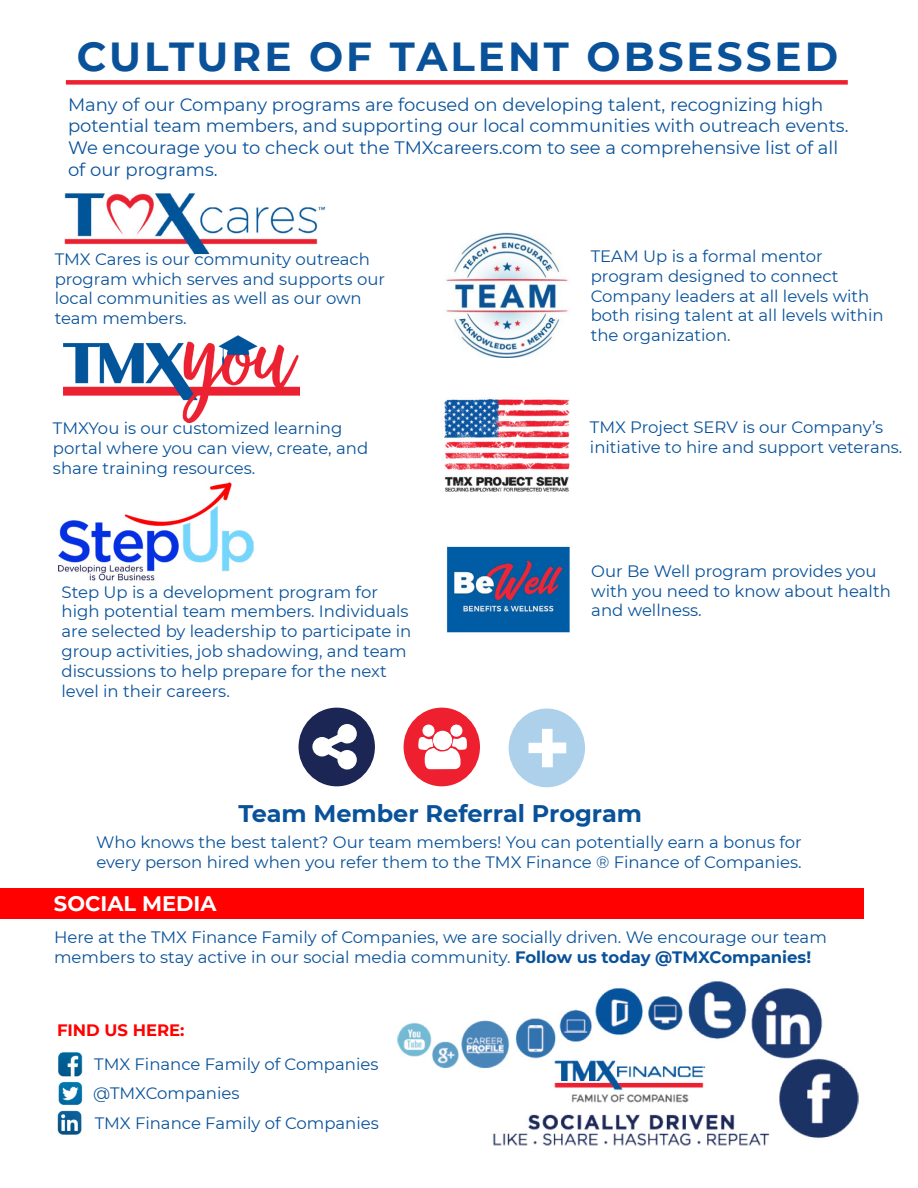
<style>
.page{position:relative;width:918px;height:1188px;background:#fff}
.page>*{position:absolute;margin:0;border:0;box-sizing:border-box;transform-origin:0 0}
.t1{font:700 40.5px "Montserrat";letter-spacing:.075em;color:#09529a}
.t2{font:700 24px "Montserrat";color:#09529a}
.t3{font:700 21px "Montserrat";color:#fff}
.t4{font:18px/21.6px "Montserrat";color:#09529a}
.t5{font:16.5px/19.8px "Montserrat";color:#09529a}
.t6{font:700 16.5px "Montserrat";color:#ff0100}
.s1{font-weight:700}
</style>
<div class="page">
<img style="left:397px;top:981px;width:462px;height:165px">
<div style="left:66px;top:80px;width:782px;height:5px;background:#ee1f2f"></div>
<img style="left:64px;top:193px;width:262px;height:62px">
<img style="left:58px;top:482px;width:196px;height:99px">
<img style="left:446px;top:232px;width:122px;height:126px">
<img style="left:444px;top:398px;width:126px;height:94px">
<img style="left:446px;top:546px;width:124px;height:87px">
<div style="left:0;top:888px;width:864px;height:31px;background:#ff0100"></div>
<img style="left:58px;top:1052px;width:24px;height:25px">
<img style="left:58px;top:1082px;width:25px;height:23px">
<img style="left:57px;top:1110px;width:25px;height:25px">
<img style="left:63px;top:336px;width:237px;height:87px">
<div style="left:404px;top:708px;width:76px;height:78px;background:#ee1f2f;border-radius:50%"></div>
<div style="left:299px;top:708px;width:76px;height:78px;background:#1b2654;border-radius:50%"></div>
<div style="left:509px;top:709px;width:76px;height:78px;background:#add1eb;border-radius:50%"></div>
<div style="left:338px;top:725px;width:18px;height:18px;background:#fff;border-radius:50%"></div>
<div style="left:337px;top:724px;width:20px;height:19px;border:2px solid #fff;border-radius:50%"></div>
<div style="left:313px;top:738px;width:18px;height:18px;background:#fff;border-radius:50%"></div>
<div style="left:312px;top:737px;width:20px;height:19px;border:2px solid #fff;border-radius:50%"></div>
<div style="left:338px;top:751px;width:18px;height:18px;background:#fff;border-radius:50%"></div>
<div style="left:337px;top:750px;width:20px;height:20px;border:2px solid #fff;border-radius:50%"></div>
<svg style="left:325px;top:734px;width:17px;height:24px"></svg>
<div style="left:434px;top:731px;width:17px;height:18px;background:#fff;border-radius:50%"></div>
<div style="left:433px;top:731px;width:19px;height:19px;border:1px solid #fff;border-radius:50%"></div>
<div style="left:423px;top:725px;width:11px;height:11px;background:#fff;border-radius:50%"></div>
<div style="left:423px;top:725px;width:12px;height:12px;border:1px solid #fff;border-radius:50%"></div>
<div style="left:451px;top:725px;width:11px;height:11px;background:#fff;border-radius:50%"></div>
<div style="left:450px;top:725px;width:12px;height:12px;border:1px solid #fff;border-radius:50%"></div>
<svg style="left:418px;top:734px;width:49px;height:35px"></svg>
<svg style="left:529px;top:729px;width:37px;height:38px"></svg>
<p class="t1" style="left:77px;top:28px;width:763px">CULTURE OF TALENT OBSESSED</p>
<p class="t4" style="left:68px;top:93px;width:782px">Many of our Company programs are focused on developing talent, recognizing high potential team members, and supporting our local communities with outreach events.<br>We encourage you to check out the TMXcareers.com to see a comprehensive list of all of our programs.</p>
<p class="t5" style="left:55px;top:248px;width:317px">TMX Cares is our community outreach</p>
<p class="t5" style="left:55px;top:268px;width:332px">program which serves and supports our</p>
<p class="t5" style="left:55px;top:288px;width:309px">local communities as well as our own</p>
<p class="t5" style="left:55px;top:308px;width:133px">team members.</p>
<p class="t5" style="left:53px;top:418px;width:291px">TMXYou is our customized learning</p>
<p class="t5" style="left:53px;top:437px;width:317px">portal where you can view, create, and</p>
<p class="t5" style="left:53px;top:457px;width:204px">share training resources.</p>
<p class="t5" style="left:62px;top:581px;width:351px">Step Up is a development program for high potential team members. Individuals are selected by leadership to participate in group activities, job shadowing, and team discussions to help prepare for the next level in their careers.</p>
<p class="t5" style="left:591px;top:246px;width:234px">TEAM Up is a formal mentor</p>
<p class="t5" style="left:591px;top:265px;width:249px">program designed to connect</p>
<p class="t5" style="left:591px;top:285px;width:294px">Company leaders at all levels with both rising talent at all levels within the organization.</p>
<p class="t5" style="left:590px;top:417px;width:314px">TMX Project SERV is our Company’s initiative to hire and support veterans.</p>
<p class="t5" style="left:591px;top:560px;width:301px">Our Be Well program provides you with you need to know about health and wellness.</p>
<p class="t2" style="left:238px;top:796px;width:405px">Team Member Referral Program</p>
<p class="t5" style="left:96px;top:832px;width:707px">Who knows the best talent? Our team members! You can potentially earn a bonus for every person hired when you refer them to the TMX Finance ® Finance of Companies.</p>
<p class="t3" style="left:54px;top:888px;width:164px">SOCIAL MEDIA</p>
<p class="t5" style="left:54px;top:927px;width:774px">Here at the TMX Finance Family of Companies, we are socially driven. We encourage our team members to stay active in our social media community. <span class="s1">Follow us today @TMXCompanies!</span></p>
<p class="t6" style="left:57px;top:1018px;width:129px">FIND US HERE:</p>
<p class="t5" style="left:94px;top:1054px;width:286px">TMX Finance Family of Companies</p>
<p class="t5" style="left:93px;top:1083px;width:148px">@TMXCompanies</p>
<p class="t5" style="left:95px;top:1112px;width:286px">TMX Finance Family of Companies</p>
</div>
